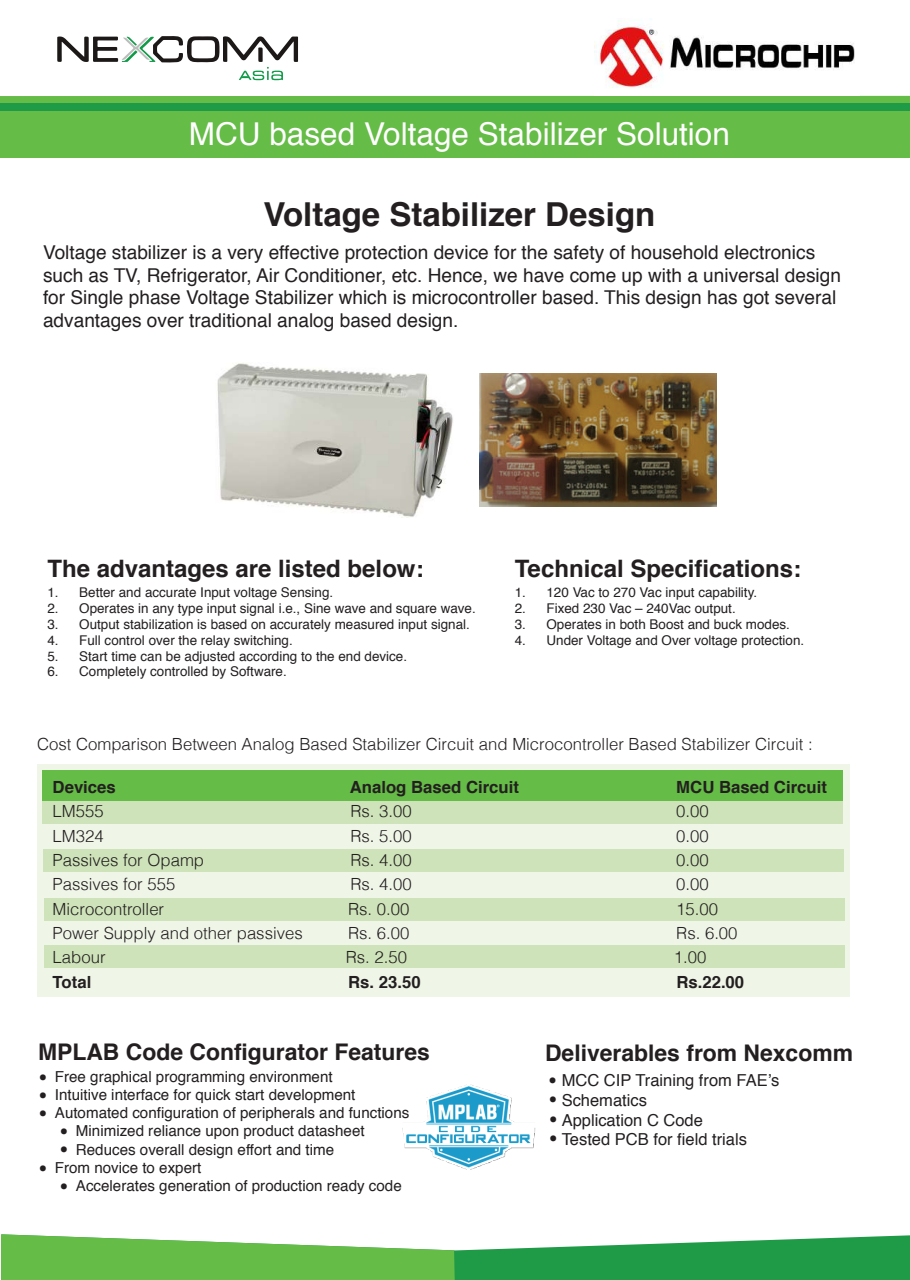
<style>
.page{position:relative;width:910px;height:1280px;background:#fff}
.page>*{position:absolute;margin:0;border:0;box-sizing:border-box;transform-origin:0 0}
.t1{font:700 33px "Helvetica";color:#231f20}
.t2{font:31.5px "Helvetica";color:#fff}
.t3{font:26.85px/19.5px "Helvetica";color:#231f20;text-align:justify}
.t4{font:700 24px "Helvetica";color:#231f20}
.t5{font:700 22.95px "Helvetica";color:#231f20}
.t6{font:19.05px/22.5px "Helvetica";color:#231f20}
.t7{font:300 16.8px "Helvetica";color:#231f20}
.t8{font:700 16.8px "Helvetica";color:#231f20}
.t9{font:16.5px/19.8px "Helvetica";color:#231f20}
.t10{font:15.15px "Helvetica";color:#231f20}
.t11{font:13.5px "Helvetica";color:#231f20}
.s1{font-size:26.85px}
</style>
<div class="page">
<div style="left:0;top:96px;width:910px;height:7px;background:#65bc46"></div>
<div style="left:0;top:103px;width:910px;height:8px;background:#1f9b47"></div>
<svg style="left:1px;top:1234px;width:909px;height:46px"></svg>
<svg style="left:57px;top:36px;width:241px;height:44px"></svg>
<div style="left:0;top:111px;width:910px;height:47px;background:#65bc46"></div>
<img style="left:595px;top:18px;width:260px;height:70px">
<img style="left:480px;top:373px;width:237px;height:133px">
<img style="left:217px;top:363px;width:236px;height:154px">
<img style="left:402px;top:1084px;width:134px;height:86px">
<div style="left:37px;top:765px;width:813px;height:232px;background:#eff6e8"></div>
<div style="left:43px;top:771px;width:800px;height:30px;background:#65bc46"></div>
<div style="left:43px;top:801px;width:800px;height:23px;background:#cee3b9"></div>
<div style="left:43px;top:849px;width:800px;height:23px;background:#cee3b9"></div>
<div style="left:44px;top:898px;width:800px;height:23px;background:#cee3b9"></div>
<div style="left:45px;top:945px;width:800px;height:23px;background:#cee3b9"></div>
<h2 class="t2" style="left:189px;top:110px;width:543px">MCU based Voltage Stabilizer Solution</h2>
<h1 class="t1" style="left:263px;top:188px;width:393px">Voltage Stabilizer Design</h1>
<p class="t6" style="left:43px;top:242px;width:799px">Voltage stabilizer is a very effective protection device for the safety of household electronics such as TV, Refrigerator, Air Conditioner, etc. Hence, we have come up with a universal design for Single phase Voltage Stabilizer which is microcontroller based. This design has got several advantages over traditional analog based design.</p>
<h3 class="t4" style="left:48px;top:549px;width:378px">The advantages are listed below:</h3>
<p class="t11" style="left:48px;top:582px;width:287px">1. Better and accurate Input voltage Sensing.</p>
<p class="t11" style="left:48px;top:598px;width:430px">2. Operates in any type input signal i.e., Sine wave and square wave.</p>
<p class="t11" style="left:48px;top:614px;width:424px">3. Output stabilization is based on accurately measured input signal.</p>
<p class="t11" style="left:48px;top:629px;width:247px">4. Full control over the relay switching.</p>
<p class="t11" style="left:48px;top:645px;width:361px">5. Start time can be adjusted according to the end device.</p>
<p class="t11" style="left:48px;top:661px;width:241px">6. Completely controlled by Software.</p>
<h3 class="t4" style="left:515px;top:549px;width:288px">Technical Specifications:</h3>
<p class="t11" style="left:515px;top:582px;width:244px">1. 120 Vac to 270 Vac input capability.</p>
<p class="t11" style="left:515px;top:598px;width:222px">2. Fixed 230 Vac – 240Vac output.</p>
<p class="t11" style="left:515px;top:614px;width:277px">3. Operates in both Boost and buck modes.</p>
<p class="t11" style="left:515px;top:630px;width:291px">4. Under Voltage and Over voltage protection.</p>
<p class="t7" style="left:37px;top:730px;width:777px">Cost Comparison Between Analog Based Stabilizer Circuit and Microcontroller Based Stabilizer Circuit :</p>
<p class="t8" style="left:53px;top:774px;width:65px">Devices</p>
<p class="t8" style="left:350px;top:774px;width:171px">Analog Based Circuit</p>
<p class="t8" style="left:676px;top:774px;width:152px">MCU Based Circuit</p>
<p class="t7" style="left:53px;top:797px;width:53px">LM555</p>
<p class="t7" style="left:350px;top:797px;width:63px">Rs. 3.00</p>
<p class="t7" style="left:676px;top:797px;width:34px">0.00</p>
<p class="t7" style="left:53px;top:821px;width:53px">LM324</p>
<p class="t7" style="left:350px;top:821px;width:63px">Rs. 5.00</p>
<p class="t7" style="left:676px;top:821px;width:34px">0.00</p>
<p class="t7" style="left:53px;top:846px;width:153px">Passives for Opamp</p>
<p class="t7" style="left:350px;top:846px;width:63px">Rs. 4.00</p>
<p class="t7" style="left:676px;top:846px;width:34px">0.00</p>
<p class="t7" style="left:53px;top:870px;width:124px">Passives for 555</p>
<p class="t7" style="left:350px;top:870px;width:63px">Rs. 4.00</p>
<p class="t7" style="left:676px;top:870px;width:34px">0.00</p>
<p class="t7" style="left:53px;top:894px;width:113px">Microcontroller</p>
<p class="t7" style="left:348px;top:894px;width:63px">Rs. 0.00</p>
<p class="t7" style="left:676px;top:894px;width:43px">15.00</p>
<p class="t7" style="left:53px;top:919px;width:252px">Power Supply and other passives</p>
<p class="t7" style="left:348px;top:919px;width:63px">Rs. 6.00</p>
<p class="t7" style="left:676px;top:919px;width:63px">Rs. 6.00</p>
<p class="t7" style="left:53px;top:943px;width:55px">Labour</p>
<p class="t7" style="left:346px;top:943px;width:63px">Rs. 2.50</p>
<p class="t7" style="left:674px;top:943px;width:34px">1.00</p>
<p class="t8" style="left:53px;top:968px;width:40px">Total</p>
<p class="t8" style="left:348px;top:968px;width:74px">Rs. 23.50</p>
<p class="t8" style="left:676px;top:968px;width:69px">Rs.22.00</p>
<h3 class="t5" style="left:38px;top:1034px;width:393px">MPLAB Code Configurator Features</h3>
<p class="t10" style="left:38px;top:1065px;width:296px"><span class="s1">•</span> Free graphical programming environment</p>
<p class="t10" style="left:38px;top:1083px;width:319px"><span class="s1">•</span> Intuitive interface for quick start development</p>
<p class="t10" style="left:38px;top:1101px;width:373px"><span class="s1">•</span> Automated configuration of peripherals and functions</p>
<p class="t10" style="left:59px;top:1119px;width:307px"><span class="s1">•</span> Minimized reliance upon product datasheet</p>
<p class="t10" style="left:59px;top:1137px;width:277px"><span class="s1">•</span> Reduces overall design effort and time</p>
<p class="t10" style="left:38px;top:1156px;width:165px"><span class="s1">•</span> From novice to expert</p>
<p class="t10" style="left:59px;top:1174px;width:344px"><span class="s1">•</span> Accelerates generation of production ready code</p>
<h3 class="t5" style="left:545px;top:1035px;width:310px">Deliverables from Nexcomm</h3>
<p class="t9" style="left:562px;top:1071px;width:219px">MCC CIP Training from FAE’s<br>Schematics<br>Application C Code<br>Tested PCB for field trials</p>
<h3 class="t3" style="left:548px;top:1071px;width:11px">• • • •</h3>
</div>
